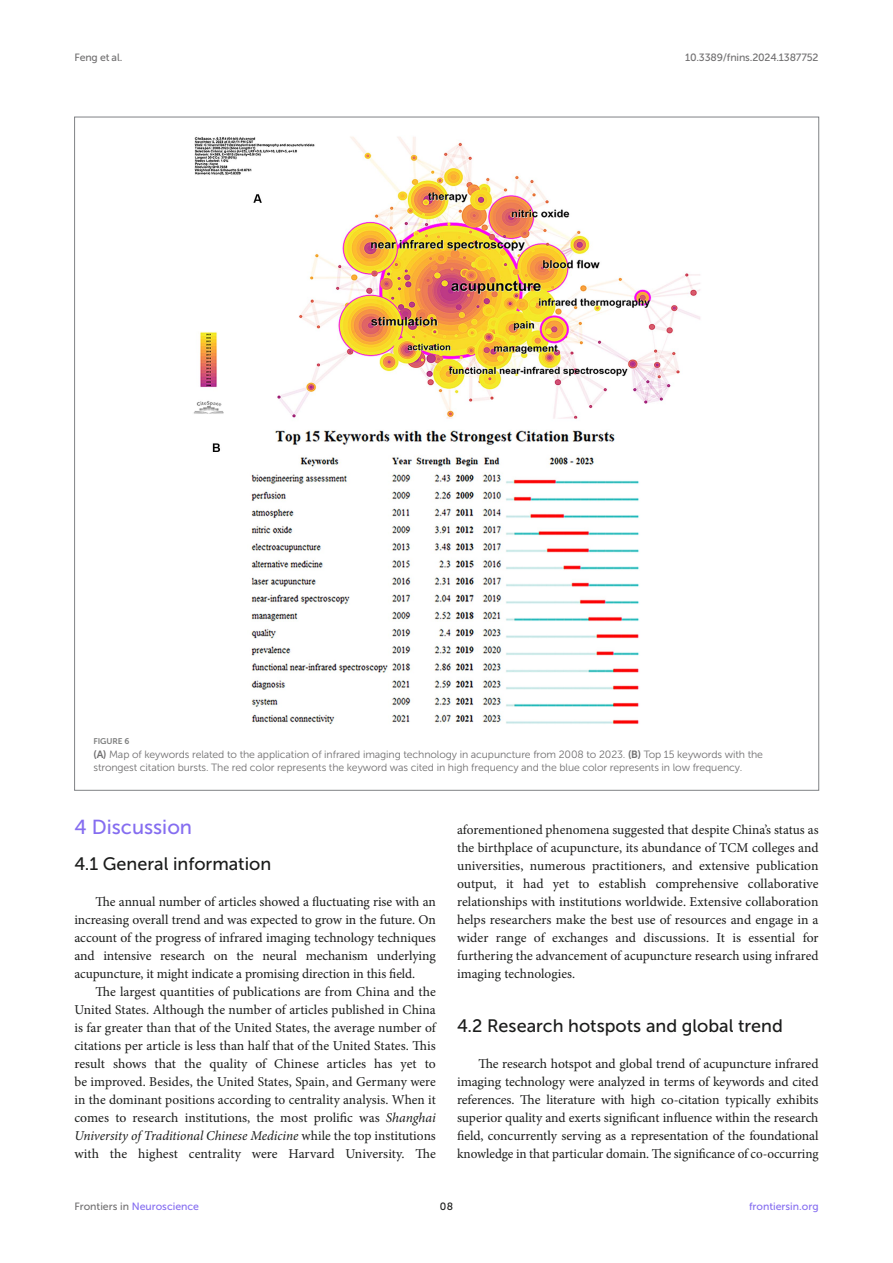
<style>
.page{position:relative;width:893px;height:1263px;background:#fff}
.page>*{position:absolute;margin:0;border:0;box-sizing:border-box;transform-origin:0 0}
.HEAD_1{font:20.25px "Museo Sans 500";color:#856df0}
.HEAD_2{font:18px "Museo Sans 500";color:#1b1c1b}
.HEAD_2_after_HEAD_1{font:18px "Museo Sans 500";color:#1b1c1b}
.TEXT{font:13.5px/18px "Minion Pro";letter-spacing:.005em;color:#1b1c1b;text-align:justify}
.TEXT_FLUSH{font:13.5px/18px "Minion Pro";letter-spacing:-.005em;color:#1b1c1b;text-align:justify}
.FIG_LEG{font:10.5px/13.5px "Museo Sans 300";letter-spacing:-.01em;color:#706f70}
.t1{font:10.5px "Museo Sans 500";color:#856df0}
.t2{font:10.5px "Museo Sans 500";letter-spacing:-.015em;color:#706f70}
.t3{font:10.5px "Museo Sans 500";color:#1b1c1b}
.FIG_HD{font:8.25px "Museo Sans 700";letter-spacing:-.01em;color:#7e7f7f}
.s1{font-family:"Museo Sans 700"}
.s2{font-style:italic}
.s3{color:#706f70}
</style>
<div class="page">
<img style="left:193px;top:137px;width:507px;height:587px">
<p class="t2" style="left:74px;top:51px;width:49px">Feng et al.</p>
<p class="t2" style="left:685px;top:51px;width:135px">10.3389/fnins.2024.1387752</p>
<p class="FIG_HD" style="left:94px;top:737px;width:37px">FIGURE 6</p>
<p class="FIG_LEG" style="left:94px;top:747px;width:671px"><span class="s1">(A)</span> Map of keywords related to the application of infrared imaging technology in acupuncture from 2008 to 2023. <span class="s1">(B)</span> Top 15 keywords with the strongest citation bursts. The red color represents the keyword was cited in high frequency and the blue color represents in low frequency.</p>
<p class="HEAD_1" style="left:74px;top:816px;width:119px">4 Discussion</p>
<p class="HEAD_2_after_HEAD_1" style="left:74px;top:854px;width:198px">4.1 General information</p>
<p class="TEXT_FLUSH" style="left:74px;top:893px;width:363px;text-indent:21px">The annual number of articles showed a fluctuating rise with an increasing overall trend and was expected to grow in the future. On account of the progress of infrared imaging technology techniques and intensive research on the neural mechanism underlying acupuncture, it might indicate a promising direction in this field.</p>
<p class="TEXT" style="left:74px;top:983px;width:363px;text-indent:21px">The largest quantities of publications are from China and the United States. Although the number of articles published in China is far greater than that of the United States, the average number of citations per article is less than half that of the United States. This result shows that the quality of Chinese articles has yet to be improved. Besides, the United States, Spain, and Germany were in the dominant positions according to centrality analysis. When it comes to research institutions, the most prolific was <span class="s2">Shanghai University of Traditional Chinese Medicine</span> while the top institutions with the highest centrality were Harvard University. The</p>
<p class="TEXT" style="left:457px;top:821px;width:363px">aforementioned phenomena suggested that despite China’s status as the birthplace of acupuncture, its abundance of TCM colleges and universities, numerous practitioners, and extensive publication output, it had yet to establish comprehensive collaborative relationships with institutions worldwide. Extensive collaboration helps researchers make the best use of resources and engage in a wider range of exchanges and discussions. It is essential for furthering the advancement of acupuncture research using infrared imaging technologies.</p>
<p class="HEAD_2" style="left:457px;top:1016px;width:327px">4.2 Research hotspots and global trend</p>
<p class="TEXT_FLUSH" style="left:457px;top:1055px;width:363px;text-indent:21px">The research hotspot and global trend of acupuncture infrared imaging technology were analyzed in terms of keywords and cited references. The literature with high co-citation typically exhibits superior quality and exerts significant influence within the research field, concurrently serving as a representation of the foundational knowledge in that particular domain. The significance of co-occurring</p>
<p class="t1" style="left:74px;top:1200px;width:126px"><span class="s3">Frontiers in</span> Neuroscience</p>
<p class="t3" style="left:440px;top:1200px;width:15px">08</p>
<p class="t1" style="left:749px;top:1200px;width:71px">frontiersin.org</p>
</div>
